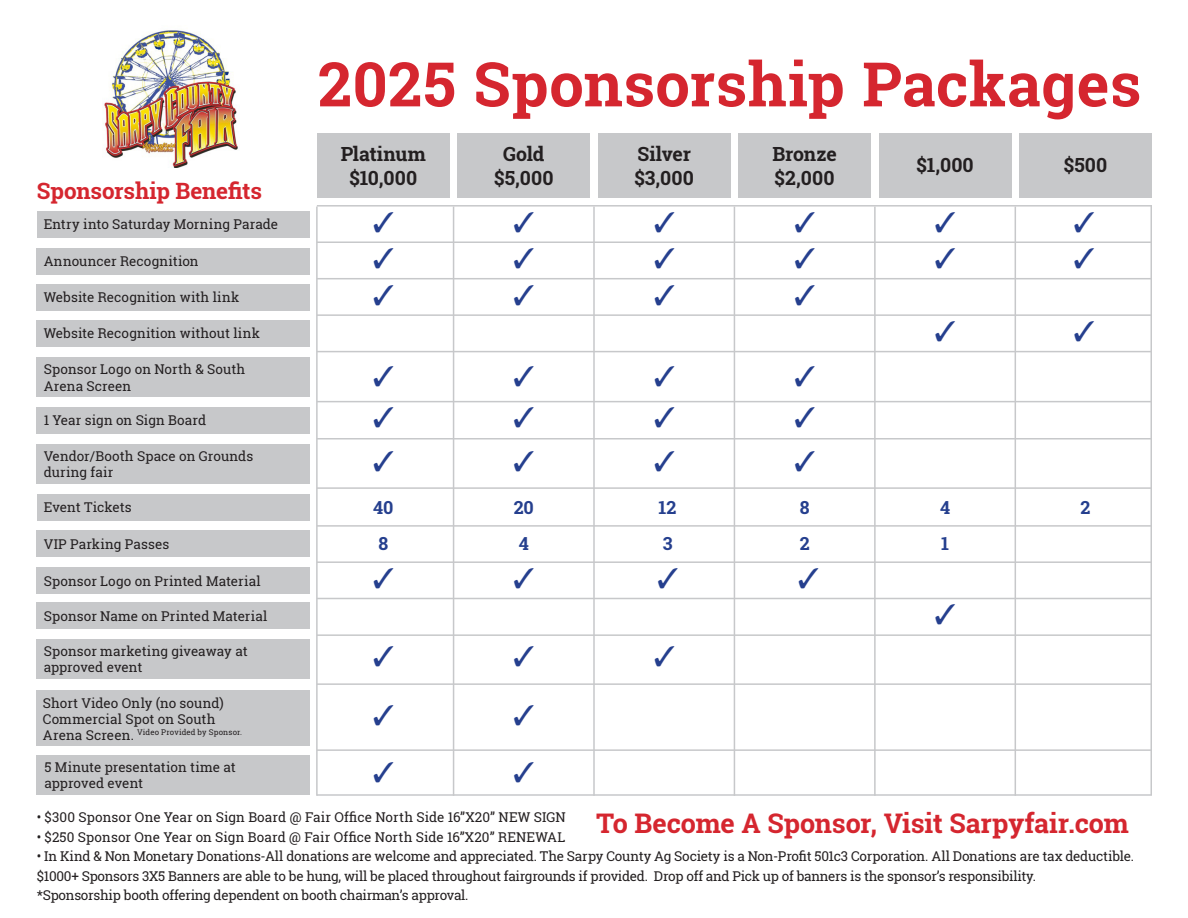
<style>
.page{position:relative;width:1188px;height:918px;background:#fff}
.page>*{position:absolute;margin:0;border:0;box-sizing:border-box;transform-origin:0 0}
.t1{font:700 61.5px "Roboto Slab";letter-spacing:.01em;color:#d5262f}
.t2{font:700 27px "Roboto Slab";letter-spacing:-.005em;color:#d5262f}
.t3{font:700 22.5px "Roboto Slab";letter-spacing:-.005em;color:#d5262f}
.t4{font:700 19.5px/23.4px "Roboto Slab";letter-spacing:.005em;color:#231f20;text-align:center}
.t5{font:700 18px "Roboto Slab";color:#253f8e}
.t6{font:13.5px/16.2px "Roboto Slab";letter-spacing:-.005em;color:#231f20}
.t7{font:7.8px "Roboto Slab";letter-spacing:.015em;color:#231f20}
.s1{font-size:13.5px}
</style>
<div class="page">
<img style="left:103px;top:30px;width:135px;height:138px">
<div style="left:37px;top:212px;width:272px;height:26px;background:#c7c8ca"></div>
<div style="left:36px;top:248px;width:273px;height:26px;background:#c7c8ca"></div>
<div style="left:36px;top:284px;width:273px;height:26px;background:#c7c8ca"></div>
<div style="left:36px;top:321px;width:273px;height:26px;background:#c7c8ca"></div>
<div style="left:36px;top:407px;width:273px;height:27px;background:#c7c8ca"></div>
<div style="left:37px;top:494px;width:272px;height:26px;background:#c7c8ca"></div>
<div style="left:36px;top:530px;width:273px;height:26px;background:#c7c8ca"></div>
<div style="left:36px;top:357px;width:273px;height:40px;background:#c7c8ca"></div>
<div style="left:36px;top:444px;width:273px;height:40px;background:#c7c8ca"></div>
<div style="left:36px;top:755px;width:273px;height:40px;background:#c7c8ca"></div>
<div style="left:36px;top:690px;width:273px;height:55px;background:#c7c8ca"></div>
<div style="left:317px;top:133px;width:133px;height:65px;background:#c7c8ca"></div>
<div style="left:457px;top:133px;width:133px;height:65px;background:#c7c8ca"></div>
<div style="left:598px;top:133px;width:133px;height:65px;background:#c7c8ca"></div>
<div style="left:738px;top:133px;width:133px;height:65px;background:#c7c8ca"></div>
<div style="left:879px;top:133px;width:133px;height:65px;background:#c7c8ca"></div>
<div style="left:1019px;top:133px;width:133px;height:65px;background:#c7c8ca"></div>
<hr style="left:317px;top:205px;width:835px;height:2px;background:#c7c8ca">
<hr style="left:317px;top:242px;width:835px;height:1px;background:#c7c8ca">
<hr style="left:317px;top:278px;width:835px;height:1px;background:#c7c8ca">
<hr style="left:317px;top:314px;width:835px;height:2px;background:#c7c8ca">
<hr style="left:317px;top:351px;width:835px;height:1px;background:#c7c8ca">
<hr style="left:317px;top:401px;width:835px;height:1px;background:#c7c8ca">
<hr style="left:317px;top:438px;width:835px;height:2px;background:#c7c8ca">
<hr style="left:317px;top:487px;width:835px;height:2px;background:#c7c8ca">
<hr style="left:317px;top:525px;width:835px;height:2px;background:#c7c8ca">
<hr style="left:317px;top:561px;width:835px;height:2px;background:#c7c8ca">
<hr style="left:317px;top:598px;width:835px;height:1px;background:#c7c8ca">
<hr style="left:317px;top:634px;width:835px;height:2px;background:#c7c8ca">
<hr style="left:317px;top:683px;width:835px;height:2px;background:#c7c8ca">
<hr style="left:317px;top:749px;width:835px;height:2px;background:#c7c8ca">
<hr style="left:317px;top:794px;width:835px;height:2px;background:#c7c8ca">
<hr style="left:316px;top:207px;width:2px;height:589px;background:#c7c8ca">
<hr style="left:453px;top:207px;width:1px;height:589px;background:#c7c8ca">
<hr style="left:593px;top:207px;width:2px;height:589px;background:#c7c8ca">
<hr style="left:734px;top:207px;width:1px;height:589px;background:#c7c8ca">
<hr style="left:874px;top:207px;width:2px;height:589px;background:#c7c8ca">
<hr style="left:1015px;top:207px;width:1px;height:589px;background:#c7c8ca">
<hr style="left:1150px;top:206px;width:2px;height:589px;background:#c7c8ca">
<div style="left:36px;top:568px;width:273px;height:26px;background:#c7c8ca"></div>
<div style="left:36px;top:639px;width:273px;height:40px;background:#c7c8ca"></div>
<div style="left:36px;top:603px;width:273px;height:26px;background:#c7c8ca"></div>
<p class="t3" style="left:37px;top:176px;width:227px">Sponsorship Benefits</p>
<p class="t6" style="left:44px;top:216px;width:236px">Entry into Saturday Morning Parade</p>
<p class="t6" style="left:44px;top:253px;width:156px">Announcer Recognition</p>
<p class="t6" style="left:44px;top:288px;width:197px">Website Recognition with link</p>
<p class="t6" style="left:44px;top:325px;width:218px">Website Recognition without link</p>
<p class="t6" style="left:44px;top:361px;width:203px">Sponsor Logo on North &amp; South<br>Arena Screen</p>
<p class="t6" style="left:44px;top:411px;width:164px">1 Year sign on Sign Board</p>
<p class="t6" style="left:44px;top:448px;width:211px">Vendor/Booth Space on Grounds during fair</p>
<p class="t6" style="left:44px;top:499px;width:90px">Event Tickets</p>
<p class="t6" style="left:44px;top:536px;width:127px">VIP Parking Passes</p>
<p class="t6" style="left:44px;top:573px;width:219px">Sponsor Logo on Printed Material</p>
<p class="t6" style="left:44px;top:608px;width:225px">Sponsor Name on Printed Material</p>
<p class="t6" style="left:44px;top:643px;width:205px">Sponsor marketing giveaway at approved event</p>
<p class="t6" style="left:43px;top:694px;width:182px">Short Video Only (no sound)<br>Commercial Spot on South</p>
<p class="t7" style="left:43px;top:727px;width:201px"><span class="s1">Arena Screen.</span> Video Provided by Sponsor.</p>
<p class="t6" style="left:44px;top:759px;width:193px">5 Minute presentation time at approved event</p>
<p class="t1" style="left:318px;top:42px;width:825px">2025 Sponsorship Packages</p>
<p class="t4" style="left:341px;top:142px;width:87px">Platinum $10,000</p>
<p class="t4" style="left:494px;top:142px;width:61px">Gold $5,000</p>
<p class="t4" style="left:634px;top:142px;width:61px;text-align:left">Silver $3,000</p>
<p class="t4" style="left:773px;top:142px;width:66px;text-align:left">Bronze $2,000</p>
<p class="t4" style="left:916px;top:153px;width:59px">$1,000</p>
<p class="t4" style="left:1064px;top:153px;width:45px">$500</p>
<p class="t5" style="left:373px;top:495px;width:22px">40</p>
<p class="t5" style="left:378px;top:532px;width:11px">8</p>
<p class="t5" style="left:514px;top:495px;width:22px">20</p>
<p class="t5" style="left:519px;top:532px;width:12px">4</p>
<p class="t5" style="left:659px;top:495px;width:19px">12</p>
<p class="t5" style="left:663px;top:532px;width:11px">3</p>
<p class="t5" style="left:800px;top:495px;width:11px">8</p>
<p class="t5" style="left:800px;top:532px;width:11px">2</p>
<p class="t5" style="left:940px;top:495px;width:12px">4</p>
<p class="t5" style="left:1081px;top:495px;width:11px">2</p>
<p class="t5" style="left:941px;top:532px;width:9px">1</p>
<p class="t6" style="left:37px;top:809px;width:531px">• $300 Sponsor One Year on Sign Board @ Fair Office North Side 16”X20” NEW SIGN</p>
<p class="t6" style="left:37px;top:829px;width:530px">• $250 Sponsor One Year on Sign Board @ Fair Office North Side 16”X20” RENEWAL</p>
<p class="t6" style="left:37px;top:848px;width:1099px">• In Kind &amp; Non Monetary Donations-All donations are welcome and appreciated. The Sarpy County Ag Society is a Non-Profit 501c3 Corporation. All Donations are tax deductible.</p>
<p class="t6" style="left:37px;top:868px;width:1001px">$1000+ Sponsors 3X5 Banners are able to be hung, will be placed throughout fairgrounds if provided. Drop off and Pick up of banners is the sponsor’s responsibility.</p>
<p class="t6" style="left:37px;top:887px;width:433px">*Sponsorship booth offering dependent on booth chairman’s approval.</p>
<p class="t2" style="left:596px;top:805px;width:534px">To Become A Sponsor, Visit Sarpyfair.com</p>
</div>
